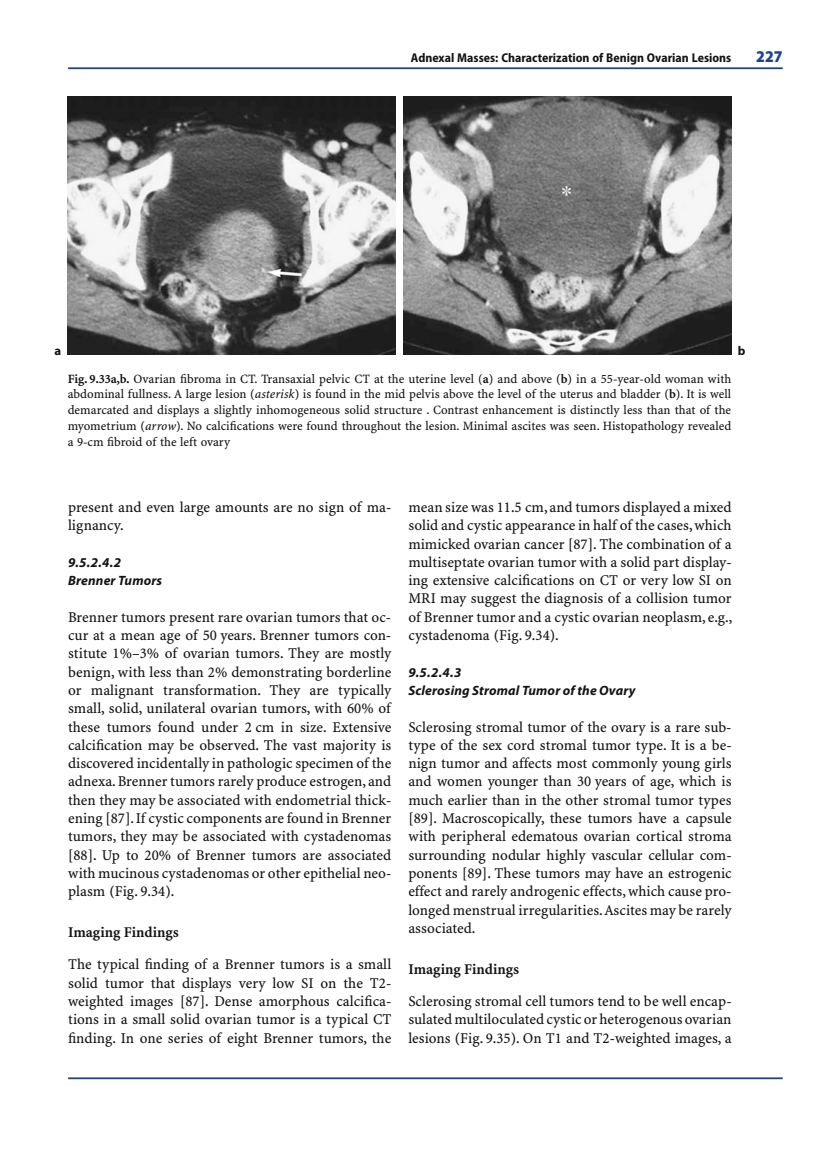
<style>
.page{position:relative;width:821px;height:1149px;background:#fff}
.page>*{position:absolute;margin:0;border:0;box-sizing:border-box;transform-origin:0 0}
.t1{font:900 semi-condensed 16.5px "Myriad Pro";color:#1d4395}
.t2{font:15px/18.3px "S Minion Plus Tab";color:#141314;text-align:justify}
.t3{font:700 15px "S Minion Plus Tab";color:#141314}
.t4{font:italic 700 13.5px/18.3px "Myriad Pro";letter-spacing:.01em;color:#141314}
.t5{font:12.75px/15.8px "S Minion Plus Tab";color:#141314;text-align:justify}
.t6{font:700 semi-condensed 12.75px "Myriad Pro";color:#141314}
.t7{font:700 12.75px "Myriad Pro";color:#141314}
.s1{font-weight:700}
.s2{font-style:italic}
</style>
<div class="page">
<hr style="left:68px;top:67px;width:714px;height:2px;background:#1d4395">
<hr style="left:68px;top:1077px;width:714px;height:1px;background:#1d4395">
<img style="left:404px;top:97px;width:327px;height:258px">
<img style="left:68px;top:97px;width:327px;height:258px">
<p class="t6" style="left:411px;top:53px;width:322px">Adnexal Masses: Characterization of Benign Ovarian Lesions</p>
<p class="t1" style="left:756px;top:46px;width:28px">227</p>
<p class="t7" style="left:55px;top:345px;width:8px">a</p>
<p class="t7" style="left:737px;top:345px;width:9px">b</p>
<p class="t5" style="left:68px;top:371px;width:665px"><span class="s1">Fig. 9.33a,b.</span> Ovarian fibroma in CT. Transaxial pelvic CT at the uterine level (<span class="s1">a</span>) and above (<span class="s1">b</span>) in a 55-year-old woman with abdominal fullness. A large lesion (<span class="s2">asterisk</span>) is found in the mid pelvis above the level of the uterus and bladder (<span class="s1">b</span>). It is well demarcated and displays a slightly inhomogeneous solid structure . Contrast enhancement is distinctly less than that of the myometrium (<span class="s2">arrow</span>). No calcifications were found throughout the lesion. Minimal ascites was seen. Histopathology revealed a 9-cm fibroid of the left ovary</p>
<p class="t2" style="left:68px;top:499px;width:325px">present and even large amounts are no sign of ma&shy;lignancy.</p>
<p class="t4" style="left:68px;top:554px;width:96px">9.5.2.4.2<br>Brenner Tumors</p>
<p class="t2" style="left:68px;top:608px;width:325px">Brenner tumors present rare ovarian tumors that oc&shy;cur at a mean age of 50 years. Brenner tumors con&shy;stitute 1%–3% of ovarian tumors. They are mostly benign, with less than 2% demonstrating borderline or malignant transformation. They are typically small, solid, unilateral ovarian tumors, with 60% of these tumors found under 2 cm in size. Extensive calcification may be observed. The vast majority is discovered incidentally in pathologic specimen of the adnexa. Brenner tumors rarely produce estrogen, and then they may be associated with endometrial thick&shy;ening [87]. If cystic components are found in Brenner tumors, they may be associated with cystadenomas [88]. Up to 20% of Brenner tumors are associated with mucinous cystadenomas or other epithelial neo&shy;plasm (Fig. 9.34).</p>
<p class="t3" style="left:68px;top:926px;width:112px">Imaging Findings</p>
<p class="t2" style="left:68px;top:956px;width:325px">The typical finding of a Brenner tumors is a small solid tumor that displays very low SI on the T2- weighted images [87]. Dense amorphous calcifica&shy;tions in a small solid ovarian tumor is a typical CT finding. In one series of eight Brenner tumors, the</p>
<p class="t2" style="left:408px;top:499px;width:325px">mean size was 11.5 cm, and tumors displayed a mixed solid and cystic appearance in half of the cases, which mimicked ovarian cancer [87]. The combination of a multiseptate ovarian tumor with a solid part display&shy;ing extensive calcifications on CT or very low SI on MRI may suggest the diagnosis of a collision tumor of Brenner tumor and a cystic ovarian neoplasm, e.g., cystadenoma (Fig. 9.34).</p>
<p class="t4" style="left:408px;top:663px;width:229px">9.5.2.4.3<br>Sclerosing Stromal Tumor of the Ovary</p>
<p class="t2" style="left:408px;top:718px;width:325px">Sclerosing stromal tumor of the ovary is a rare sub&shy;type of the sex cord stromal tumor type. It is a be&shy;nign tumor and affects most commonly young girls and women younger than 30 years of age, which is much earlier than in the other stromal tumor types [89]. Macroscopically, these tumors have a capsule with peripheral edematous ovarian cortical stroma surrounding nodular highly vascular cellular com&shy;ponents [89]. These tumors may have an estrogenic effect and rarely androgenic effects, which cause pro&shy;longed menstrual irregularities. Ascites may be rarely associated.</p>
<p class="t3" style="left:408px;top:962px;width:112px">Imaging Findings</p>
<p class="t2" style="left:408px;top:992px;width:325px">Sclerosing stromal cell tumors tend to be well encap&shy;sulated multiloculated cystic or heterogenous ovarian lesions (Fig. 9.35). On T1 and T2-weighted images, a</p>
</div>
